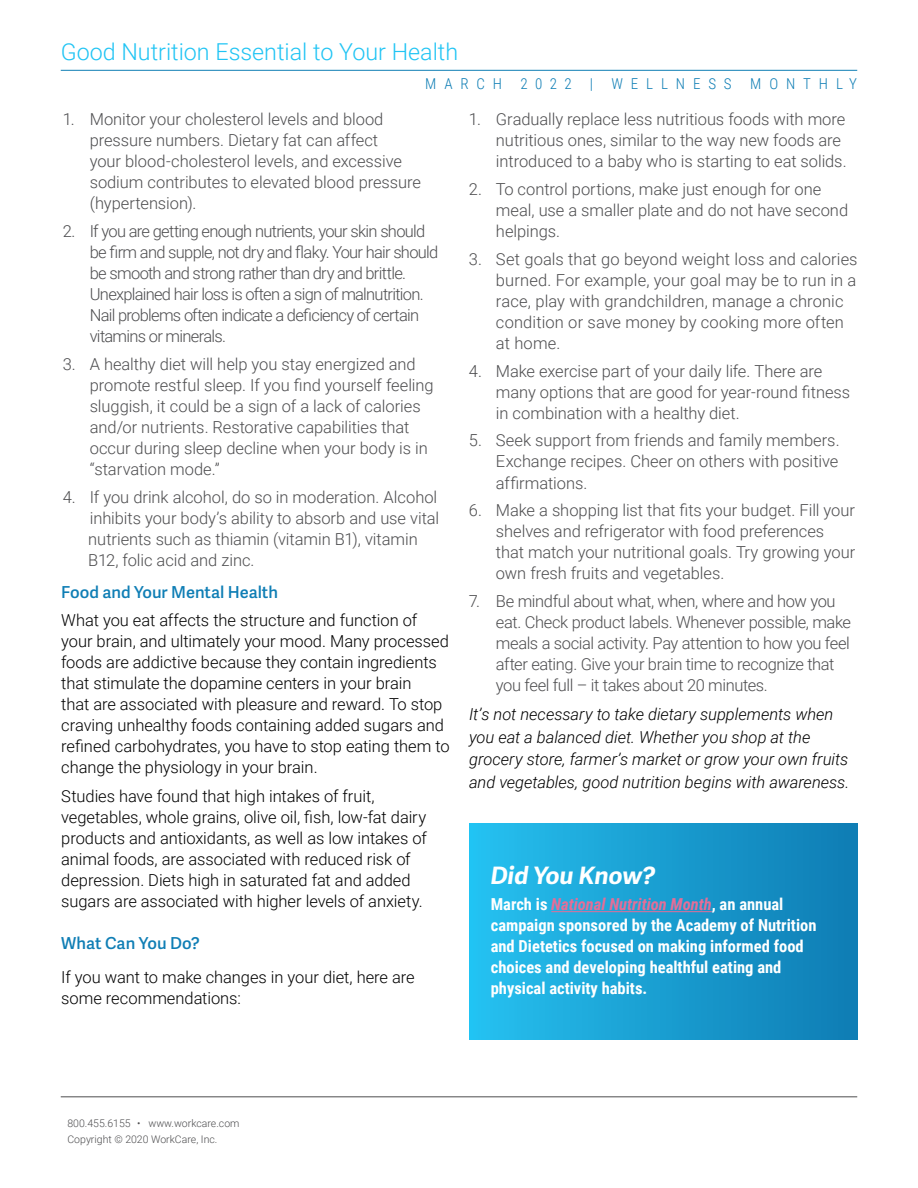
<style>
.page{position:relative;width:918px;height:1188px;background:#fff}
.page>*{position:absolute;margin:0;border:0;box-sizing:border-box;transform-origin:0 0}
.t1{font:italic 700 24px "Adelle Sans";color:#fff}
.t2{font:300 23.25px "Roboto";color:#20c4f4}
.t3{font:300 16.5px/21px "Roboto";letter-spacing:-.005em;color:#4d4d4f}
.t4{font:300 16.5px/21px "Roboto";letter-spacing:-.005em;color:#000}
.t5{font:300 16.5px/21px "Roboto";letter-spacing:-.045em;color:#4d4d4f}
.t6{font:300 16.5px/21px "Roboto";letter-spacing:-.025em;color:#4d4d4f}
.t7{font:700 16.5px/21px "Roboto Condensed";color:#fff}
.t8{font:italic 300 16.5px/22.5px "Roboto";letter-spacing:-.005em;color:#000}
.t9{font:600 16.5px "Adelle Sans";color:#0f7eb5}
.t10{font:300 15px "Roboto Condensed";letter-spacing:.525em;color:#0f7eb5}
.t11{font:300 10.5px/15.6px "Roboto";color:#4d4d4f}
.s1{font-style:italic;color:#e46e98}
</style>
<div class="page">
<hr style="left:61px;top:1096px;width:796px;height:1px;background:#4d4d4f">
<div style="left:469px;top:823px;width:388px;height:217px;background:linear-gradient(to right,#25c1f0,#0e7cb3)"></div>
<hr style="left:551px;top:911px;width:161px;height:1px;background:#e46e98">
<hr style="left:61px;top:70px;width:796px;height:1px;background:#0f7eb5">
<h2 class="t2" style="left:61px;top:36px;width:399px">Good Nutrition Essential to Your Health</h2>
<p class="t10" style="left:425px;top:73px;width:433px">MARCH 2022 | WELLNESS MONTHLY</p>
<p class="t3" style="left:90px;top:108px;width:333px;text-indent:-27px">1. Monitor your cholesterol levels and blood pressure numbers. Dietary fat can affect<br>your blood-cholesterol levels, and excessive sodium contributes to elevated blood pressure (hypertension).</p>
<p class="t5" style="left:90px;top:220px;width:350px;text-indent:-27px">2. If you are getting enough nutrients, your skin should be firm and supple, not dry and flaky. Your hair should be smooth and strong rather than dry and brittle.<br>Unexplained hair loss is often a sign of malnutrition.<br>Nail problems often indicate a deficiency of certain vitamins or minerals.</p>
<p class="t3" style="left:90px;top:353px;width:345px;text-indent:-27px">3. A healthy diet will help you stay energized and promote restful sleep. If you find yourself feeling sluggish, it could be a sign of a lack of calories and/or nutrients. Restorative capabilities that occur during sleep decline when your body is in “starvation mode.”</p>
<p class="t3" style="left:88px;top:486px;width:353px;text-indent:-25px">4. If you drink alcohol, do so in moderation. Alcohol inhibits your body’s ability to absorb and use vital nutrients such as thiamin (vitamin B1), vitamin B12, folic acid and zinc.</p>
<p class="t9" style="left:61px;top:582px;width:218px">Food and Your Mental Health</p>
<p class="t4" style="left:61px;top:609px;width:390px">What you eat affects the structure and function of your brain, and ultimately your mood. Many processed foods are addictive because they contain ingredients that stimulate the dopamine centers in your brain<br>that are associated with pleasure and reward. To stop craving unhealthy foods containing added sugars and refined carbohydrates, you have to stop eating them to change the physiology in your brain.</p>
<p class="t4" style="left:61px;top:785px;width:367px">Studies have found that high intakes of fruit, vegetables, whole grains, olive oil, fish, low-fat dairy products and antioxidants, as well as low intakes of animal foods, are associated with reduced risk of depression. Diets high in saturated fat and added sugars are associated with higher levels of anxiety.</p>
<p class="t9" style="left:61px;top:933px;width:140px">What Can You Do?</p>
<p class="t4" style="left:61px;top:966px;width:355px">If you want to make changes in your diet, here are some recommendations:</p>
<p class="t3" style="left:496px;top:108px;width:352px;text-indent:-27px">1. Gradually replace less nutritious foods with more nutritious ones, similar to the way new foods are introduced to a baby who is starting to eat solids.</p>
<p class="t3" style="left:496px;top:178px;width:354px;text-indent:-27px">2. To control portions, make just enough for one meal, use a smaller plate and do not have second helpings.</p>
<p class="t3" style="left:496px;top:248px;width:363px;text-indent:-27px">3. Set goals that go beyond weight loss and calories burned. For example, your goal may be to run in a race, play with grandchildren, manage a chronic condition or save money by cooking more often at home.</p>
<p class="t3" style="left:496px;top:360px;width:356px;text-indent:-27px">4. Make exercise part of your daily life. There are many options that are good for year-round fitness in combination with a healthy diet.</p>
<p class="t3" style="left:496px;top:430px;width:345px;text-align:justify;text-indent:-27px">5. Seek support from friends and family members.<br>Exchange recipes. Cheer on others with positive affirmations.</p>
<p class="t3" style="left:496px;top:499px;width:361px;text-indent:-27px">6. Make a shopping list that fits your budget. Fill your shelves and refrigerator with food preferences that match your nutritional goals. Try growing your own fresh fruits and vegetables.</p>
<p class="t6" style="left:496px;top:590px;width:356px;text-indent:-27px">7. Be mindful about what, when, where and how you eat. Check product labels. Whenever possible, make meals a social activity. Pay attention to how you feel after eating. Give your brain time to recognize that you feel full – it takes about 20 minutes.</p>
<p class="t8" style="left:469px;top:703px;width:382px">It’s not necessary to take dietary supplements when you eat a balanced diet. Whether you shop at the grocery store, farmer’s market or grow your own fruits and vegetables, good nutrition begins with awareness.</p>
<h1 class="t1" style="left:491px;top:861px;width:166px">Did You Know?</h1>
<p class="t7" style="left:491px;top:893px;width:327px">March is <span class="s1">National Nutrition Month</span>, an annual campaign sponsored by the Academy of Nutrition and Dietetics focused on making informed food choices and developing healthful eating and physical activity habits.</p>
<p class="t11" style="left:68px;top:1115px;width:174px">800.455.6155 • www.workcare.com<br>Copyright © 2020 WorkCare, Inc.</p>
</div>
